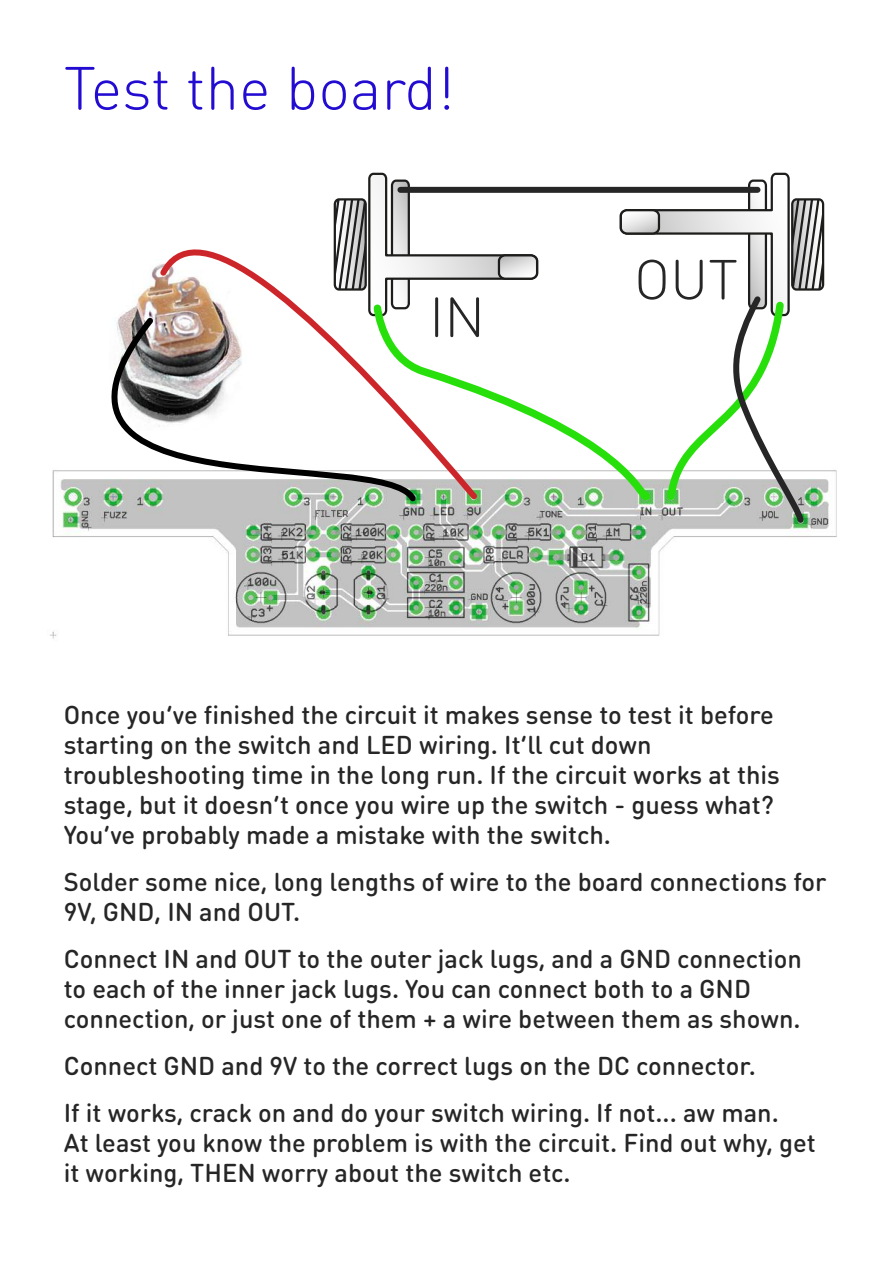
<style>
.page{position:relative;width:893px;height:1263px;background:#fff}
.page>*{position:absolute;margin:0;border:0;box-sizing:border-box;transform-origin:0 0}
.t1{font:300 60px "DIN Round Pro";color:#230cd1}
.t2{font:300 55.35px "DIN Round Pro";color:#272627}
.t3{font:500 25.5px/30px "DIN Round Pro";color:#272627}
</style>
<div class="page">
<img style="left:49px;top:470px;width:788px;height:169px">
<img style="left:127px;top:267px;width:28px;height:45px">
<img style="left:155px;top:249px;width:327px;height:256px">
<svg style="left:49px;top:312px;width:372px;height:203px"></svg>
<svg style="left:333px;top:172px;width:206px;height:145px"></svg>
<svg style="left:499px;top:255px;width:38px;height:24px"></svg>
<div style="left:498px;top:254px;width:40px;height:26px;border:2px solid #1d1d1b;border-radius:6px"></div>
<div style="left:400px;top:187px;width:357px;height:6px;background:#272627"></div>
<svg style="left:619px;top:172px;width:206px;height:355px"></svg>
<svg style="left:370px;top:301px;width:286px;height:200px"></svg>
<h1 class="t1" style="left:64px;top:54px;width:393px">Test the board!</h1>
<h2 class="t2" style="left:429px;top:285px;width:58px">IN</h2>
<h2 class="t2" style="left:634px;top:248px;width:105px">OUT</h2>
<p class="t3" style="left:64px;top:700px;width:718px">Once you’ve finished the circuit it makes sense to test it before starting on the switch and LED wiring. It’ll cut down troubleshooting time in the long run. If the circuit works at this stage, but it doesn’t once you wire up the switch - guess what?<br>You’ve probably made a mistake with the switch.</p>
<p class="t3" style="left:64px;top:867px;width:764px">Solder some nice, long lengths of wire to the board connections for<br>9V, GND, IN and OUT.</p>
<p class="t3" style="left:64px;top:944px;width:740px">Connect IN and OUT to the outer jack lugs, and a GND connection to each of the inner jack lugs. You can connect both to a GND connection, or just one of them + a wire between them as shown.</p>
<p class="t3" style="left:64px;top:1043px;width:716px;line-height:47px">Connect GND and 9V to the correct lugs on the DC connector.<br>If it works, crack on and do your switch wiring. If not... aw man.</p>
<p class="t3" style="left:64px;top:1129px;width:754px">At least you know the problem is with the circuit. Find out why, get it working, THEN worry about the switch etc.</p>
</div>
